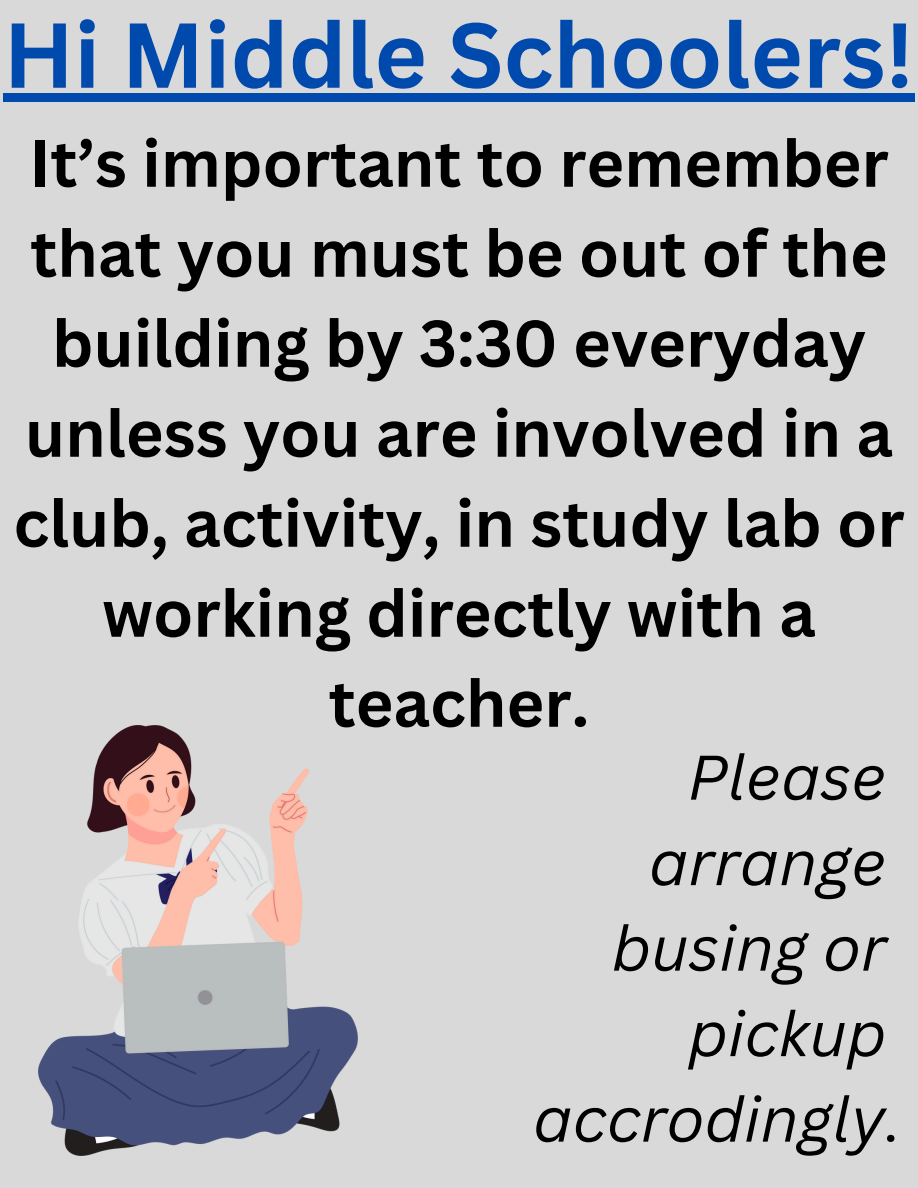
<style>
.page{position:relative;width:918px;height:1188px;background:#d9d9d9}
.page>*{position:absolute;margin:0;border:0;box-sizing:border-box;transform-origin:0 0}
.t1{font:700 90px "Canva Sans";color:#004aad}
.t2{font:700 64.5px/90px "Canva Sans";color:#000;text-align:center}
.t3{font:italic 61.5px "Canva Sans";color:#000}
</style>
<div class="page">
<img style="left:39px;top:726px;width:318px;height:430px">
<div style="left:3px;top:93px;width:912px;height:9px;background:#004aad"></div>
<p class="t1" style="left:3px;top:-8px;width:912px">Hi Middle Schoolers!</p>
<p class="t2" style="left:13px;top:117px;width:893px">It’s important to remember that you must be out of the building by 3:30 everyday unless you are involved in a club, activity, in study lab or working directly with a teacher.</p>
<p class="t3" style="left:688px;top:734px;width:200px">Please</p>
<p class="t3" style="left:649px;top:819px;width:239px">arrange</p>
<p class="t3" style="left:612px;top:905px;width:276px">busing or</p>
<p class="t3" style="left:689px;top:990px;width:199px">pickup</p>
<p class="t3" style="left:533px;top:1076px;width:370px">accrodingly.</p>
</div>
